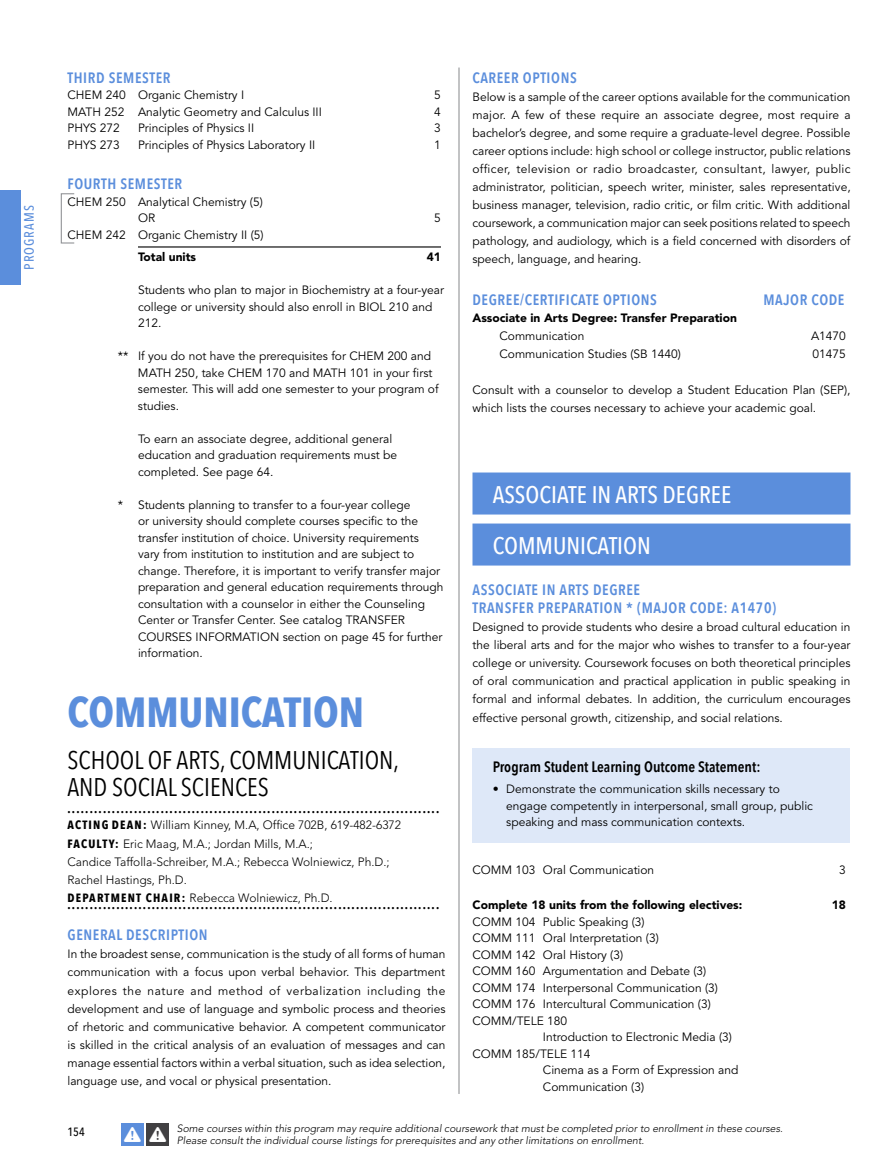
<style>
.page{position:relative;width:891px;height:1175px;background:#fff}
.page>*{position:absolute;margin:0;border:0;box-sizing:border-box;transform-origin:0 0}
.t1{font:700 42px "Avenir Next Condensed";color:#5b8edc}
.t2{font:25.5px/27px "Avenir Next Condensed";color:#000}
.t3{font:500 24px/51px "Avenir Next Condensed";color:#fff}
.t4{font:600 15px/18px "Avenir Next Condensed";letter-spacing:.04em;color:#5b8edc}
.t5{font:600 15px "Avenir Next Condensed";color:#000}
.t6{font:500 13.5px "Avenir Next Condensed";letter-spacing:.075em;color:#5b8edc}
.t7{font:12px/18px "Avenir";color:#000}
.t8{font:300 12px/18px "Avenir";color:#000}
.t9{font:700 12px "Avenir Next Condensed";color:#000}
.t10{font:900 12px "Avenir";color:#000}
.t11{font:500 12px "Avenir Next Condensed";color:#000}
.t12{font:italic 300 10.5px/12.6px "Avenir";color:#000}
.s1{font-family:"Avenir Next Condensed";font-weight:700}
</style>
<div class="page">
<hr style="left:458px;top:68px;width:2px;height:1026px;background:#939598">
<div style="left:0;top:190px;width:20px;height:95px;background:#5b8edc"></div>
<div style="left:122px;top:1123px;width:22px;height:22px;background:#5b8edc"></div>
<div style="left:147px;top:1123px;width:22px;height:22px;background:#414042"></div>
<hr style="left:138px;top:246px;width:303px;height:1px;background:#000">
<div style="left:472px;top:472px;width:378px;height:42px;background:#5b8edc"></div>
<div style="left:472px;top:523px;width:378px;height:42px;background:#5b8edc"></div>
<div style="left:472px;top:748px;width:378px;height:34px;background:#dee8f8"></div>
<div style="left:472px;top:777px;width:378px;height:65px;background:#dee8f8"></div>
<div style="left:61px;top:193px;width:14px;height:50px;border:1px solid #939598"></div>
<p class="t6" style="left:21px;top:270px;width:66px;rotate:-90deg">PROGRAMS</p>
<p class="t4" style="left:68px;top:68px;width:105px">THIRD SEMESTER</p>
<p class="t7" style="left:68px;top:86px;width:178px">CHEM 240 Organic Chemistry I</p>
<p class="t7" style="left:434px;top:86px;width:8px">5</p>
<p class="t7" style="left:68px;top:103px;width:256px">MATH 252 Analytic Geometry and Calculus III</p>
<p class="t7" style="left:434px;top:103px;width:8px">4</p>
<p class="t7" style="left:68px;top:119px;width:54px">PHYS 272</p>
<p class="t7" style="left:138px;top:119px;width:118px">Principles of Physics II</p>
<p class="t7" style="left:434px;top:119px;width:8px">3</p>
<p class="t7" style="left:68px;top:136px;width:54px">PHYS 273</p>
<p class="t7" style="left:138px;top:136px;width:179px">Principles of Physics Laboratory II</p>
<p class="t7" style="left:434px;top:136px;width:8px">1</p>
<p class="t4" style="left:68px;top:174px;width:116px">FOURTH SEMESTER</p>
<p class="t7" style="left:138px;top:193px;width:126px;line-height:16.5px;text-indent:-70px">CHEM 250 Analytical Chemistry (5)<br>OR</p>
<p class="t7" style="left:434px;top:209px;width:8px">5</p>
<p class="t7" style="left:68px;top:226px;width:198px">CHEM 242 Organic Chemistry II (5)</p>
<p class="t10" style="left:138px;top:250px;width:60px">Total units</p>
<p class="t10" style="left:427px;top:250px;width:16px">41</p>
<p class="t7" style="left:138px;top:282px;width:308px;line-height:16.5px">Students who plan to major in Biochemistry at a four-year college or university should also enroll in BIOL 210 and<br>212.</p>
<p class="t7" style="left:138px;top:348px;width:302px;line-height:16.5px;text-indent:-20px">** If you do not have the prerequisites for CHEM 200 and MATH 250, take CHEM 170 and MATH 101 in your first semester. This will add one semester to your program of studies.</p>
<p class="t7" style="left:138px;top:430px;width:261px;line-height:16.5px">To earn an associate degree, additional general education and graduation requirements must be completed. See page 64.</p>
<p class="t7" style="left:138px;top:496px;width:307px;line-height:16.5px;text-indent:-20px">* Students planning to transfer to a four-year college<br>or university should complete courses specific to the transfer institution of choice. University requirements vary from institution to institution and are subject to change. Therefore, it is important to verify transfer major preparation and general education requirements through consultation with a counselor in either the Counseling Center or Transfer Center. See catalog TRANSFER COURSES INFORMATION section on page 45 for further information.</p>
<h1 class="t1" style="left:68px;top:686px;width:298px">COMMUNICATION</h1>
<h2 class="t2" style="left:68px;top:745px;width:333px">SCHOOL OF ARTS, COMMUNICATION,<br>AND SOCIAL SCIENCES</h2>
<p class="t9" style="left:68px;top:801px;width:373px">....................................................................................</p>
<p class="t8" style="left:68px;top:816px;width:335px"><span class="s1">ACTING DEAN:</span> William Kinney, M.A, Office 702B, 619-482-6372<br><span class="s1">FACULTY:</span> Eric Maag, M.A.; Jordan Mills, M.A.;<br>Candice Taffolla-Schreiber, M.A.; Rebecca Wolniewicz, Ph.D.; Rachel Hastings, Ph.D.<br><span class="s1">DEPARTMENT CHAIR:</span> Rebecca Wolniewicz, Ph.D.</p>
<p class="t9" style="left:68px;top:897px;width:373px">....................................................................................</p>
<p class="t4" style="left:68px;top:925px;width:142px">GENERAL DESCRIPTION</p>
<p class="t7" style="left:68px;top:945px;width:380px;text-align:justify">In the broadest sense, communication is the study of all forms of human communication with a focus upon verbal behavior. This department explores the nature and method of verbalization including the development and use of language and symbolic process and theories of rhetoric and communicative behavior. A competent communicator is skilled in the critical analysis of an evaluation of messages and can manage essential factors within a verbal situation, such as idea selection, language use, and vocal or physical presentation.</p>
<p class="t4" style="left:472px;top:68px;width:106px">CAREER OPTIONS</p>
<p class="t7" style="left:472px;top:88px;width:380px;text-align:justify">Below is a sample of the career options available for the communication major. A few of these require an associate degree, most require a bachelor’s degree, and some require a graduate-level degree. Possible career options include: high school or college instructor, public relations officer, television or radio broadcaster, consultant, lawyer, public administrator, politician, speech writer, minister, sales representative, business manager, television, radio critic, or film critic. With additional coursework, a communication major can seek positions related to speech pathology, and audiology, which is a field concerned with disorders of speech, language, and hearing.</p>
<p class="t4" style="left:472px;top:290px;width:186px">DEGREE/CERTIFICATE OPTIONS</p>
<p class="t4" style="left:763px;top:290px;width:83px">MAJOR CODE</p>
<p class="t10" style="left:472px;top:311px;width:266px">Associate in Arts Degree: Transfer Preparation</p>
<p class="t7" style="left:500px;top:327px;width:86px">Communication</p>
<p class="t7" style="left:811px;top:327px;width:36px">A1470</p>
<p class="t7" style="left:500px;top:345px;width:183px">Communication Studies (SB 1440)</p>
<p class="t7" style="left:813px;top:345px;width:35px">01475</p>
<p class="t7" style="left:472px;top:381px;width:380px">Consult with a counselor to develop a Student Education Plan (SEP), which lists the courses necessary to achieve your academic goal.</p>
<h3 class="t3" style="left:493px;top:468px;width:240px">ASSOCIATE IN ARTS DEGREE<br>COMMUNICATION</h3>
<p class="t4" style="left:472px;top:581px;width:305px">ASSOCIATE IN ARTS DEGREE<br>TRANSFER PREPARATION * (MAJOR CODE: A1470)</p>
<p class="t7" style="left:472px;top:618px;width:380px;text-align:justify">Designed to provide students who desire a broad cultural education in the liberal arts and for the major who wishes to transfer to a four-year college or university. Coursework focuses on both theoretical principles of oral communication and practical application in public speaking in formal and informal debates. In addition, the curriculum encourages effective personal growth, citizenship, and social relations.</p>
<p class="t5" style="left:493px;top:754px;width:269px">Program Student Learning Outcome Statement:</p>
<p class="t7" style="left:506px;top:781px;width:308px;line-height:16.5px;text-indent:-14px">• Demonstrate the communication skills necessary to engage competently in interpersonal, small group, public speaking and mass communication contexts.</p>
<p class="t7" style="left:472px;top:860px;width:183px">COMM 103 Oral Communication</p>
<p class="t7" style="left:839px;top:860px;width:8px">3</p>
<p class="t10" style="left:472px;top:897px;width:271px">Complete 18 units from the following electives:</p>
<p class="t10" style="left:832px;top:897px;width:16px">18</p>
<p class="t7" style="left:472px;top:913px;width:174px">COMM 104 Public Speaking (3)</p>
<p class="t7" style="left:472px;top:929px;width:188px">COMM 111 Oral Interpretation (3)</p>
<p class="t7" style="left:472px;top:946px;width:152px">COMM 142 Oral History (3)</p>
<p class="t7" style="left:472px;top:962px;width:235px">COMM 160 Argumentation and Debate (3)</p>
<p class="t7" style="left:472px;top:979px;width:247px">COMM 174 Interpersonal Communication (3)</p>
<p class="t7" style="left:472px;top:995px;width:240px">COMM 176 Intercultural Communication (3)</p>
<p class="t7" style="left:472px;top:1012px;width:96px">COMM/TELE 180</p>
<p class="t7" style="left:543px;top:1028px;width:190px">Introduction to Electronic Media (3)</p>
<p class="t7" style="left:472px;top:1045px;width:120px">COMM 185/TELE 114</p>
<p class="t7" style="left:543px;top:1061px;width:197px">Cinema as a Form of Expression and</p>
<p class="t7" style="left:543px;top:1078px;width:103px">Communication (3)</p>
<p class="t11" style="left:68px;top:1124px;width:19px">154</p>
<p class="t12" style="left:177px;top:1121px;width:608px">Some courses within this program may require additional coursework that must be completed prior to enrollment in these courses.<br>Please consult the individual course listings for prerequisites and any other limitations on enrollment.</p>
</div>
